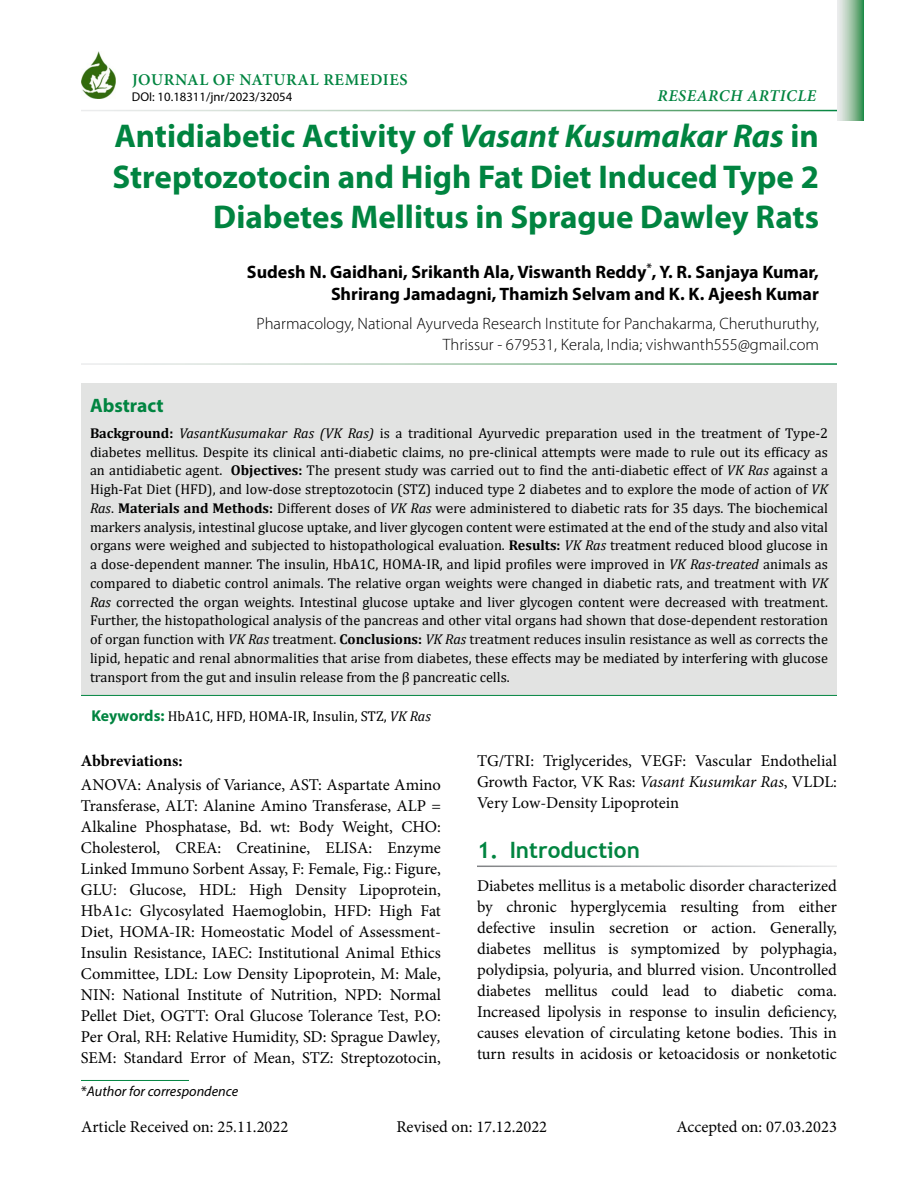
<style>
.page{position:relative;width:918px;height:1188px;background:#fff}
.page>*{position:absolute;margin:0;border:0;box-sizing:border-box;transform-origin:0 0}
.t1{font:700 33px/40.5px "Myriad Pro";color:#008440;text-align:right}
.t2{font:700 22.5px "Trebuchet MS";color:#008440}
.t3{font:700 19.5px "Myriad Pro";color:#008440}
.t4{font:700 18px/22.5px "Myriad Pro";color:#000;text-align:right}
.t5{font:16.5px/21px "Minion Pro";color:#000;text-align:justify}
.t6{font:300 16.5px/21px "Myriad Pro";color:#000;text-align:right}
.t7{font:600 16.5px "Minion Pro";letter-spacing:.035em;color:#008440}
.t8{font:italic 600 16.5px "Minion Pro";letter-spacing:.035em;color:#008440}
.t9{font:700 16.5px "Minion Pro";letter-spacing:-.005em;color:#000}
.t10{font:14.25px/18.8px "Cambria";color:#000;text-align:justify}
.t11{font:italic 14.25px "Myriad Pro";color:#000}
.t12{font:12.75px "Myriad Pro";color:#000}
.s1{font-style:italic}
.s2{font-weight:700}
.s3{font-family:"Myriad Pro";font-weight:700;font-size:15.75px;color:#008440}
.s4{font-style:normal}
</style>
<div class="page">
<hr style="left:81px;top:1080px;width:108px;height:1px;background:#008440">
<svg style="left:837px;top:0;width:27px;height:121px;background:#9bc3a6"></svg>
<img style="left:81px;top:52px;width:35px;height:46px">
<div style="left:81px;top:383px;width:756px;height:312px;background:#e2e3e2"></div>
<hr style="left:81px;top:695px;width:756px;height:1px;background:#008440">
<p class="t7" style="left:132px;top:68px;width:277px">JOURNAL OF NATURAL REMEDIES</p>
<p class="t12" style="left:132px;top:89px;width:162px">DOI: 10.18311/jnr/2023/32054</p>
<p class="t8" style="left:658px;top:86px;width:160px">RESEARCH ARTICLE</p>
<h1 class="t1" style="left:113px;top:115px;width:708px">Antidiabetic Activity of <span class="s1">Vasant Kusumakar Ras</span> in<br>Streptozotocin and High Fat Diet Induced Type 2<br>Diabetes Mellitus in Sprague Dawley Rats</h1>
<p class="t4" style="left:247px;top:260px;width:574px">Sudesh N. Gaidhani, Srikanth Ala, Viswanth Reddy<sup>*</sup>, Y. R. Sanjaya Kumar,<br>Shrirang Jamadagni, Thamizh Selvam and K. K. Ajeesh Kumar</p>
<p class="t6" style="left:257px;top:313px;width:564px">Pharmacology, National Ayurveda Research Institute for Panchakarma, Cheruthuruthy,<br>Thrissur - 679531, Kerala, India; vishwanth555@gmail.com</p>
<h3 class="t3" style="left:90px;top:392px;width:75px">Abstract</h3>
<p class="t10" style="left:90px;top:424px;width:740px"><span class="s2">Background:</span> <span class="s1">VasantKusumakar Ras (VK Ras)</span> is a traditional Ayurvedic preparation used in the treatment of Type-2 diabetes mellitus. Despite its clinical anti-diabetic claims, no pre-clinical attempts were made to rule out its efficacy as an antidiabetic agent. <span class="s2">Objectives:</span> The present study was carried out to find the anti-diabetic effect of <span class="s1">VK Ras</span> against a High-Fat Diet (HFD), and low-dose streptozotocin (STZ) induced type 2 diabetes and to explore the mode of action of <span class="s1">VK Ras</span>. <span class="s2">Materials and Methods:</span> Different doses of <span class="s1">VK Ras</span> were administered to diabetic rats for 35 days. The biochemical markers analysis, intestinal glucose uptake, and liver glycogen content were estimated at the end of the study and also vital organs were weighed and subjected to histopathological evaluation. <span class="s2">Results:</span> <span class="s1">VK Ras</span> treatment reduced blood glucose in a dose-dependent manner. The insulin, HbA1C, HOMA-IR, and lipid profiles were improved in <span class="s1">VK Ras-treated</span> animals as compared to diabetic control animals. The relative organ weights were changed in diabetic rats, and treatment with <span class="s1">VK Ras</span> corrected the organ weights. Intestinal glucose uptake and liver glycogen content were decreased with treatment.<br>Further, the histopathological analysis of the pancreas and other vital organs had shown that dose-dependent restoration of organ function with <span class="s1">VK Ras</span> treatment. <span class="s2">Conclusions:</span> <span class="s1">VK Ras</span> treatment reduces insulin resistance as well as corrects the lipid, hepatic and renal abnormalities that arise from diabetes, these effects may be mediated by interfering with glucose transport from the gut and insulin release from the β pancreatic cells.</p>
<p class="t10" style="left:92px;top:707px;width:341px"><span class="s3">Keywords:</span> HbA1C, HFD, HOMA-IR, Insulin, STZ, <span class="s1">VK Ras</span></p>
<p class="t9" style="left:81px;top:749px;width:103px">Abbreviations:</p>
<p class="t5" style="left:81px;top:774px;width:362px">ANOVA: Analysis of Variance, AST: Aspartate Amino Transferase, ALT: Alanine Amino Transferase, ALP = Alkaline Phosphatase, Bd. wt: Body Weight, CHO:<br>Cholesterol, CREA: Creatinine, ELISA: Enzyme Linked Immuno Sorbent Assay, F: Female, Fig.: Figure, GLU: Glucose, HDL: High Density Lipoprotein, HbA1c: Glycosylated Haemoglobin, HFD: High Fat Diet, HOMA-IR: Homeostatic Model of Assessment-Insulin Resistance, IAEC: Institutional Animal Ethics Committee, LDL: Low Density Lipoprotein, M: Male, NIN: National Institute of Nutrition, NPD: Normal Pellet Diet, OGTT: Oral Glucose Tolerance Test, P.O:<br>Per Oral, RH: Relative Humidity, SD: Sprague Dawley<span class="s1">, </span>SEM: Standard Error of Mean, STZ: Streptozotocin,</p>
<p class="t11" style="left:81px;top:1082px;width:159px"><span class="s4">*</span>Author for correspondence</p>
<p class="t5" style="left:477px;top:750px;width:361px">TG/TRI: Triglycerides, VEGF: Vascular Endothelial Growth Factor, VK Ras: <span class="s1">Vasant Kusumkar Ras</span>, VLDL:<br>Very Low-Density Lipoprotein</p>
<h2 class="t2" style="left:477px;top:836px;width:164px">1. Introduction</h2>
<p class="t5" style="left:477px;top:875px;width:362px">Diabetes mellitus is a metabolic disorder characterized by chronic hyperglycemia resulting from either defective insulin secretion or action. Generally, diabetes mellitus is symptomized by polyphagia, polydipsia, polyuria, and blurred vision. Uncontrolled diabetes mellitus could lead to diabetic coma.<br>Increased lipolysis in response to insulin deficiency, causes elevation of circulating ketone bodies. This in turn results in acidosis or ketoacidosis or nonketotic</p>
<p class="t5" style="left:81px;top:1116px;width:209px">Article Received on: 25.11.2022</p>
<p class="t5" style="left:396px;top:1116px;width:152px">Revised on: 17.12.2022</p>
<p class="t5" style="left:676px;top:1116px;width:162px">Accepted on: 07.03.2023</p>
</div>
